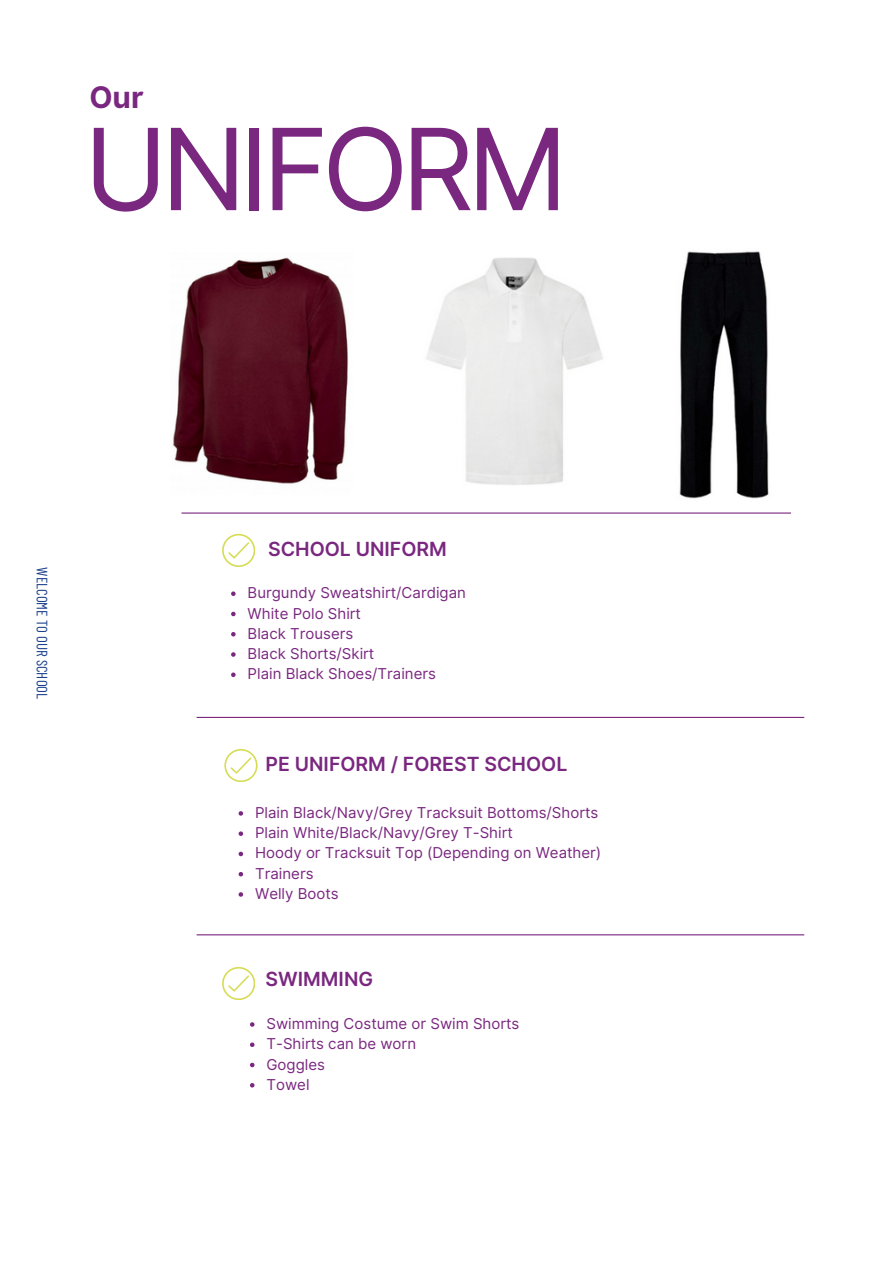
<style>
.page{position:relative;width:894px;height:1264px;background:#fff}
.page>*{position:absolute;margin:0;border:0;box-sizing:border-box;transform-origin:0 0}
.t1{font:113.1px "Inter";letter-spacing:-.06em;color:#7a2780}
.t2{font:700 29.7px "Inter";color:#7a2780}
.t3{font:600 19.5px "Inter";color:#7a2780}
.t4{font:15px "Inter";color:#7a2780}
.t5{font:15px "Barlow Condensed";color:#1c418b}
</style>
<div class="page">
<hr style="left:181px;top:512px;width:609px;height:1px;background:#7a2780">
<hr style="left:196px;top:717px;width:608px;height:1px;background:#7b2880">
<hr style="left:196px;top:934px;width:608px;height:1px;background:#7a2780">
<svg style="left:222px;top:534px;width:33px;height:32px"></svg>
<svg style="left:224px;top:749px;width:33px;height:32px"></svg>
<img style="left:679px;top:251px;width:90px;height:248px">
<img style="left:173px;top:257px;width:175px;height:227px">
<img style="left:426px;top:257px;width:177px;height:228px">
<svg style="left:231px;top:591px;width:4px;height:5px"></svg>
<svg style="left:231px;top:611px;width:4px;height:5px"></svg>
<svg style="left:231px;top:632px;width:4px;height:4px"></svg>
<svg style="left:231px;top:652px;width:4px;height:4px"></svg>
<svg style="left:231px;top:672px;width:4px;height:5px"></svg>
<svg style="left:238px;top:811px;width:5px;height:4px"></svg>
<svg style="left:238px;top:831px;width:5px;height:5px"></svg>
<svg style="left:238px;top:851px;width:5px;height:5px"></svg>
<svg style="left:238px;top:872px;width:5px;height:4px"></svg>
<svg style="left:238px;top:892px;width:5px;height:4px"></svg>
<svg style="left:222px;top:966px;width:33px;height:33px"></svg>
<svg style="left:250px;top:1022px;width:4px;height:4px"></svg>
<svg style="left:250px;top:1042px;width:4px;height:4px"></svg>
<svg style="left:250px;top:1062px;width:4px;height:5px"></svg>
<svg style="left:250px;top:1083px;width:4px;height:4px"></svg>
<p class="t2" style="left:89px;top:79px;width:56px">Our</p>
<p class="t1" style="left:84px;top:101px;width:488px">UNIFORM</p>
<p class="t5" style="left:52px;top:567px;width:133px;rotate:90deg">WELCOME TO OUR SCHOOL</p>
<p class="t3" style="left:268px;top:537px;width:180px">SCHOOL UNIFORM</p>
<p class="t4" style="left:247px;top:584px;width:220px">Burgundy Sweatshirt/Cardigan</p>
<h3 class="t4" style="left:247px;top:604px;width:115px">White Polo Shirt</h3>
<p class="t4" style="left:247px;top:624px;width:107px">Black Trousers</p>
<p class="t4" style="left:247px;top:644px;width:128px">Black Shorts/Skirt</p>
<p class="t4" style="left:247px;top:665px;width:190px">Plain Black Shoes/Trainers</p>
<p class="t3" style="left:265px;top:752px;width:303px">PE UNIFORM / FOREST SCHOOL</p>
<p class="t4" style="left:255px;top:803px;width:345px">Plain Black/Navy/Grey Tracksuit Bottoms/Shorts</p>
<p class="t4" style="left:255px;top:823px;width:259px">Plain White/Black/Navy/Grey T-Shirt</p>
<h3 class="t4" style="left:255px;top:844px;width:347px">Hoody or Tracksuit Top (Depending on Weather)</h3>
<p class="t4" style="left:255px;top:864px;width:60px">Trainers</p>
<p class="t4" style="left:255px;top:884px;width:85px">Welly Boots</p>
<p class="t3" style="left:265px;top:967px;width:109px">SWIMMING</p>
<p class="t4" style="left:266px;top:1014px;width:254px">Swimming Costume or Swim Shorts</p>
<p class="t4" style="left:266px;top:1034px;width:151px">T-Shirts can be worn</p>
<h3 class="t4" style="left:266px;top:1055px;width:60px">Goggles</h3>
<p class="t4" style="left:266px;top:1075px;width:45px">Towel</p>
</div>
